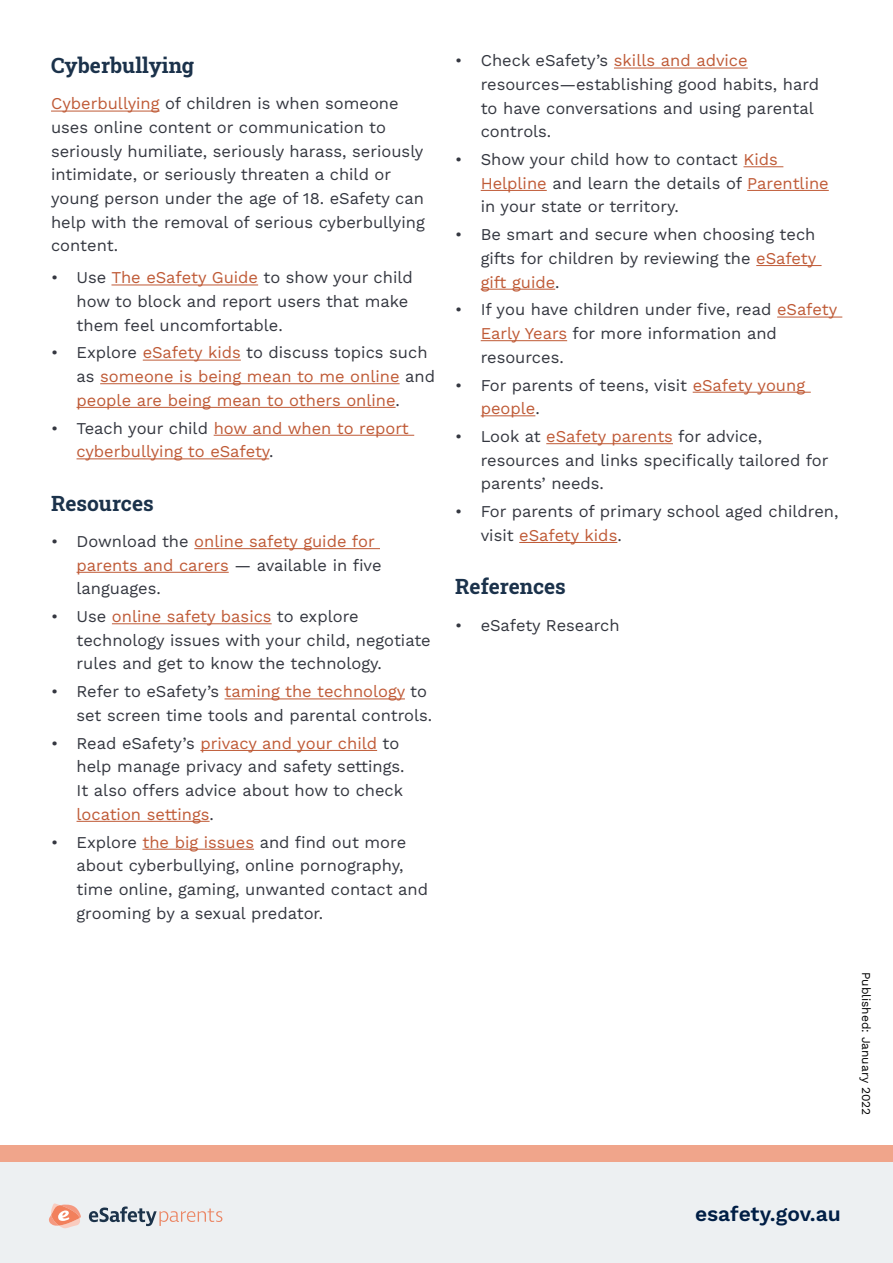
<style>
.page{position:relative;width:893px;height:1263px;background:#fff}
.page>*{position:absolute;margin:0;border:0;box-sizing:border-box;transform-origin:0 0}
.t1{font:700 21px "Roboto Slab";color:#1b324b}
.t2{font:21px "Work Sans";color:#001e45}
.t3{font:16.5px/23.7px "Work Sans";color:#343740}
.t4{font:16.5px/23.7px "Work Sans";color:#bf5a36}
.t5{font:12px "Work Sans";color:#000}
.s1{color:#bf5a36}
.s2{color:#343740}
</style>
<div class="page">
<div style="left:0;top:1145px;width:893px;height:17px;background:#f0a58b"></div>
<div style="left:0;top:1162px;width:893px;height:101px;background:#edf0f2"></div>
<svg style="left:49px;top:1203px;width:32px;height:25px"></svg>
<svg style="left:89px;top:1206px;width:133px;height:20px"></svg>
<hr style="left:51px;top:111px;width:109px;height:1px;background:#bf5a36">
<hr style="left:111px;top:285px;width:147px;height:1px;background:#bf5a36">
<hr style="left:143px;top:360px;width:98px;height:1px;background:#bf5a36">
<hr style="left:100px;top:383px;width:300px;height:1px;background:#bf5a36">
<hr style="left:77px;top:407px;width:319px;height:1px;background:#bf5a36">
<hr style="left:214px;top:435px;width:200px;height:1px;background:#bf5a36">
<hr style="left:77px;top:458px;width:192px;height:1px;background:#bf5a36">
<hr style="left:194px;top:548px;width:186px;height:1px;background:#bf5a36">
<hr style="left:77px;top:572px;width:152px;height:1px;background:#bf5a36">
<hr style="left:112px;top:623px;width:160px;height:1px;background:#bf5a36">
<hr style="left:225px;top:698px;width:180px;height:1px;background:#bf5a36">
<hr style="left:200px;top:750px;width:177px;height:1px;background:#bf5a36">
<hr style="left:77px;top:821px;width:133px;height:1px;background:#bf5a36">
<hr style="left:142px;top:849px;width:112px;height:1px;background:#bf5a36">
<hr style="left:614px;top:68px;width:134px;height:1px;background:#bf5a36">
<hr style="left:743px;top:166px;width:40px;height:1px;background:#bf5a36">
<hr style="left:481px;top:190px;width:66px;height:1px;background:#bf5a36">
<hr style="left:747px;top:190px;width:82px;height:1px;background:#bf5a36">
<hr style="left:756px;top:265px;width:66px;height:1px;background:#bf5a36">
<hr style="left:481px;top:289px;width:74px;height:1px;background:#bf5a36">
<hr style="left:777px;top:317px;width:65px;height:1px;background:#bf5a36">
<hr style="left:481px;top:340px;width:86px;height:1px;background:#bf5a36">
<hr style="left:693px;top:392px;width:118px;height:1px;background:#bf5a36">
<hr style="left:481px;top:415px;width:54px;height:1px;background:#bf5a36">
<hr style="left:546px;top:443px;width:127px;height:1px;background:#bf5a36">
<hr style="left:519px;top:542px;width:98px;height:1px;background:#bf5a36">
<p class="t1" style="left:51px;top:51px;width:145px">Cyberbullying</p>
<p class="t3" style="left:51px;top:91px;width:375px"><span class="s1">Cyberbullying</span> of children is when someone uses online content or communication to seriously humiliate, seriously harass, seriously intimidate, or seriously threaten a child or young person under the age of 18. eSafety can help with the removal of serious cyberbullying content.</p>
<p class="t3" style="left:77px;top:265px;width:338px;text-indent:-26px">• Use <span class="s1">The eSafety Guide</span> to show your child how to block and report users that make them feel uncomfortable.</p>
<p class="t4" style="left:77px;top:340px;width:360px;text-indent:-26px"><span class="s2">• Explore</span> eSafety kids <span class="s2">to discuss topics such as</span> someone is being mean to me online <span class="s2">and </span>people are being mean to others online<span class="s2">.</span></p>
<p class="t4" style="left:77px;top:415px;width:334px;text-indent:-26px"><span class="s2">• Teach your child</span> how and when to report cyberbullying to eSafety<span class="s2">.</span></p>
<p class="t1" style="left:51px;top:489px;width:104px">Resources</p>
<p class="t3" style="left:77px;top:529px;width:307px;text-indent:-26px">• Download the <span class="s1">online safety guide for parents and carers</span> — available in five languages.</p>
<p class="t3" style="left:77px;top:604px;width:356px;text-indent:-26px">• Use <span class="s1">online safety basics</span> to explore technology issues with your child, negotiate rules and get to know the technology.</p>
<p class="t3" style="left:77px;top:679px;width:357px;text-indent:-26px">• Refer to eSafety’s <span class="s1">taming the technology</span> to set screen time tools and parental controls.</p>
<p class="t3" style="left:77px;top:731px;width:329px;text-indent:-26px">• Read eSafety’s <span class="s1">privacy and your child</span> to help manage privacy and safety settings.<br>It also offers advice about how to check <span class="s1">location settings</span>.</p>
<p class="t3" style="left:77px;top:829px;width:353px;text-indent:-26px">• Explore <span class="s1">the big issues</span> and find out more about cyberbullying, online pornography, time online, gaming, unwanted contact and grooming by a sexual predator.</p>
<p class="t3" style="left:481px;top:48px;width:340px;text-indent:-26px">• Check eSafety’s <span class="s1">skills and advice </span>resources—establishing good habits, hard to have conversations and using parental controls.</p>
<p class="t3" style="left:481px;top:147px;width:350px;text-indent:-26px">• Show your child how to contact <span class="s1">Kids<br>Helpline</span> and learn the details of <span class="s1">Parentline </span>in your state or territory.</p>
<p class="t3" style="left:481px;top:222px;width:337px;text-align:justify;text-indent:-26px">• Be smart and secure when choosing tech gifts for children by reviewing the <span class="s1">eSafety gift guide</span>.</p>
<p class="t3" style="left:481px;top:297px;width:358px;text-indent:-26px">• If you have children under five, read <span class="s1">eSafety<br>Early Years</span> for more information and resources.</p>
<p class="t3" style="left:481px;top:372px;width:326px;text-indent:-26px">• For parents of teens, visit <span class="s1">eSafety young people</span>.</p>
<p class="t3" style="left:481px;top:424px;width:349px;text-indent:-26px">• Look at <span class="s1">eSafety parents</span> for advice, resources and links specifically tailored for parents’ needs.</p>
<p class="t3" style="left:481px;top:499px;width:359px;text-indent:-26px">• For parents of primary school aged children, visit <span class="s1">eSafety kids</span>.</p>
<p class="t1" style="left:455px;top:572px;width:112px">References</p>
<p class="t3" style="left:455px;top:612px;width:166px">• eSafety Research</p>
<p class="t5" style="left:875px;top:972px;width:144px;rotate:90deg">Published: January 2022</p>
<p class="t2" style="left:695px;top:1198px;width:147px">esafety.gov.au</p>
</div>
